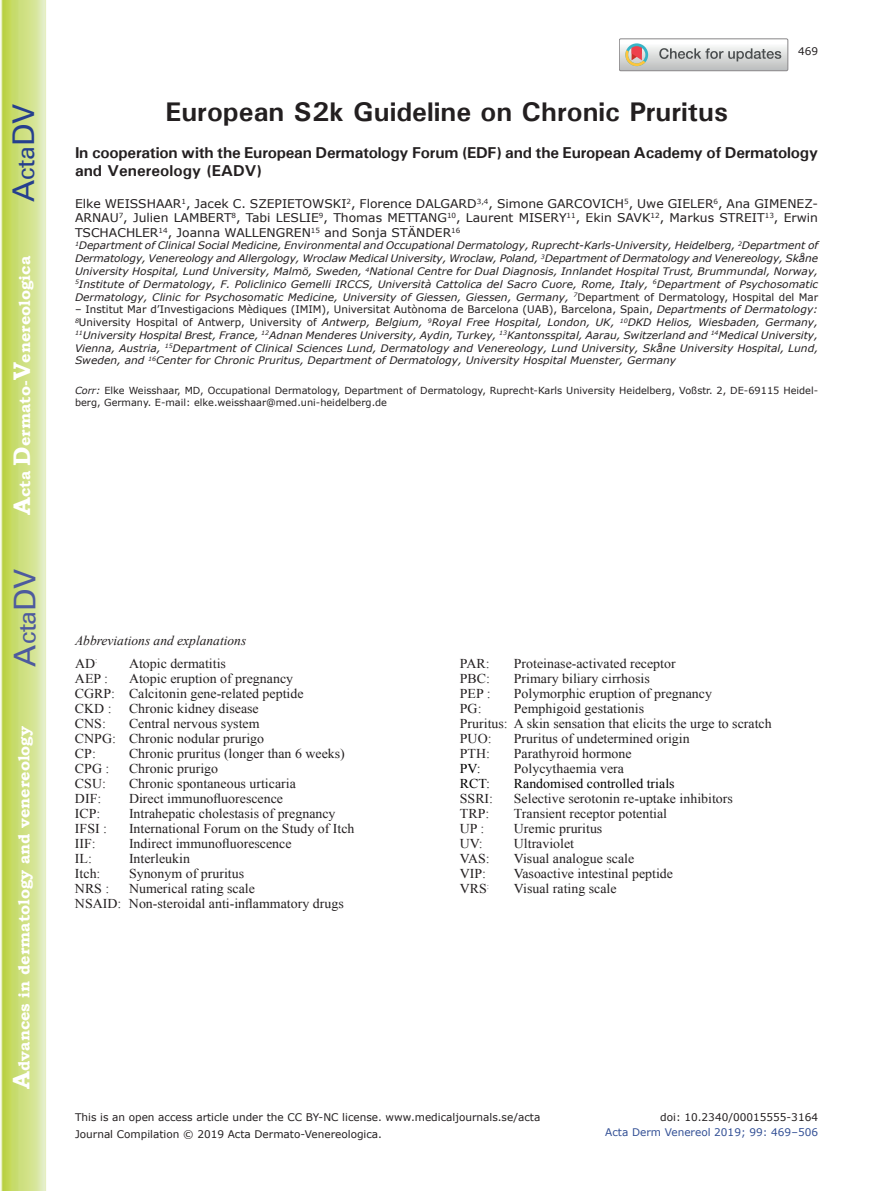
<style>
.page{position:relative;width:893px;height:1191px;background:#fff}
.page>*{position:absolute;margin:0;border:0;box-sizing:border-box;transform-origin:0 0}
.t1{font:30px "Univers";color:#4d5a9e}
.t2{font:30px "Univers";color:#253f8e}
.t3{font:700 27px "Univers";color:#231f20}
.t4{font:700 15.75px/18.9px "Univers";letter-spacing:-.015em;color:#231f20}
.t5{font:700 15.75px "Bookman Old Style";color:#fff}
.t6{font:13.5px/15px "Times New Roman";color:#231f20}
.t7{font:13.5px "Times New Roman";color:#000001}
.t8{font:italic 13.5px/22.5px "Times New Roman";color:#231f20}
.t9{font:12px/14.4px "Verdana";color:#231f20;text-align:justify}
.t10{font:10.5px/16.8px "Verdana";color:#231f20}
.t11{font:10.5px "Verdana";color:#324f95}
.t12{font:italic 10.35px/12.8px "Verdana";color:#231f20;text-align:justify}
.t13{font:9.75px/11.7px "Verdana";color:#231f20}
.s1{font-size:24px}
.s2{font-style:normal}
.s3{font-style:italic}
</style>
<div class="page">
<svg style="left:1px;top:0;width:45px;height:1191px;background:#cfe084"></svg>
<svg style="left:619px;top:39px;width:169px;height:32px"></svg>
<h1 class="t2" style="left:6px;top:202px;width:100px;rotate:-90deg">A<span class="s1">cta</span>DV</h1>
<h3 class="t5" style="left:15px;top:515px;width:260px;rotate:-90deg"><span class="s1">A</span>cta <span class="s1">D</span>ermato-<span class="s1">V</span>enereologica</h3>
<h1 class="t1" style="left:7px;top:666px;width:100px;rotate:-90deg">A<span class="s1">cta</span>DV</h1>
<h3 class="t5" style="left:15px;top:1088px;width:364px;rotate:-90deg"><span class="s1">A</span>dvances in dermatology and venereology</h3>
<p class="t10" style="left:798px;top:43px;width:22px">469</p>
<h2 class="t3" style="left:165px;top:94px;width:564px">European S2k Guideline on Chronic Pruritus</h2>
<h3 class="t4" style="left:75px;top:142px;width:744px">In cooperation with the European Dermatology Forum (EDF) and the European Academy of Dermatology and Venereology (EADV)</h3>
<p class="t9" style="left:75px;top:196px;width:745px">Elke WEISSHAAR<sup>1</sup>, Jacek C. SZEPIETOWSKI<sup>2</sup>, Florence DALGARD<sup>3,4</sup>, Simone GARCOVICH<sup>5</sup>, Uwe GIELER<sup>6</sup>, Ana GIMENEZ-ARNAU<sup>7</sup>, Julien LAMBERT<sup>8</sup>, Tabi LESLIE<sup>9</sup>, Thomas METTANG<sup>10</sup>, Laurent MISERY<sup>11</sup>, Ekin SAVK<sup>12</sup>, Markus STREIT<sup>13</sup>, Erwin TSCHACHLER<sup>14</sup>, Joanna WALLENGREN<sup>15</sup> and Sonja STÄNDER<sup>16</sup></p>
<p class="t12" style="left:75px;top:239px;width:745px"><sup>1</sup>Department of Clinical Social Medicine, Environmental and Occupational Dermatology, Ruprecht-Karls-University, Heidelberg, <sup>2</sup>Department of Dermatology, Venereology and Allergology, Wroclaw Medical University, Wroclaw, Poland, <sup>3</sup>Department of Dermatology and Venereology, Skåne University Hospital, Lund University, Malmö, Sweden, <sup>4</sup>National Centre for Dual Diagnosis, Innlandet Hospital Trust, Brummundal, Norway, <sup>5</sup>Institute of Dermatology, F. Policlinico Gemelli IRCCS, Università Cattolica del Sacro Cuore, Rome, Italy, <sup>6</sup>Department of Psychosomatic Dermatology, Clinic for Psychosomatic Medicine, University of Giessen, Giessen, Germany, <sup>7</sup><span class="s2">Department of Dermatology, Hospital del Mar</span></p>
<p class="t12" style="left:75px;top:303px;width:745px"><span class="s2">– Institut Mar d’Investigacions Mèdiques (IMIM), Universitat Autònoma de Barcelona (UAB), Barcelona, Spain,</span> Departments of Dermatology:<br><sup>8</sup><span class="s2">University Hospital of Antwerp, University of</span> Antwerp, Belgium, <sup>9</sup>Royal Free Hospital, London, UK, <sup>10</sup>DKD Helios, Wiesbaden, Germany, <sup>11</sup>University Hospital Brest, France, <sup>12</sup>Adnan Menderes University, Aydin, Turkey, <sup>13</sup>Kantonsspital, Aarau, Switzerland and <sup>14</sup>Medical University, Vienna, Austria, <sup>15</sup>Department of Clinical Sciences Lund, Dermatology and Venereology, Lund University, Skåne University Hospital, Lund, Sweden, and <sup>16</sup>Center for Chronic Pruritus, Department of Dermatology, University Hospital Muenster, Germany</p>
<p class="t13" style="left:75px;top:385px;width:745px"><span class="s3">Corr:</span> Elke Weisshaar, MD, Occupational Dermatology, Department of Dermatology, Ruprecht-Karls University Heidelberg, Voßstr. 2, DE-69115 Heidel&shy;berg, Germany. E-mail: elke.weisshaar@med.uni-heidelberg.de</p>
<h3 class="t8" style="left:75px;top:629px;width:173px">Abbreviations and explanations<br><span class="s2">AD</span><sup>:</sup></h3>
<h3 class="t6" style="left:129px;top:655px;width:98px">Atopic dermatitis</h3>
<h3 class="t6" style="left:75px;top:670px;width:230px;text-indent:54px">Atopic eruption of pregnancy<br>CGRP: Calcitonin gene-related peptide<br>CKD :</h3>
<h3 class="t6" style="left:75px;top:670px;width:35px">AEP :</h3>
<h3 class="t6" style="left:129px;top:700px;width:131px">Chronic kidney disease</h3>
<h3 class="t6" style="left:75px;top:715px;width:191px;text-indent:54px">Central nervous system<br>CNPG: Chronic nodular prurigo<br>CP:</h3>
<h3 class="t6" style="left:75px;top:715px;width:32px">CNS:</h3>
<h3 class="t6" style="left:129px;top:745px;width:217px">Chronic pruritus (longer than 6 weeks)</h3>
<h3 class="t6" style="left:75px;top:760px;width:36px">CPG :</h3>
<h3 class="t6" style="left:129px;top:760px;width:91px">Chronic prurigo</h3>
<h3 class="t6" style="left:75px;top:775px;width:32px">CSU:</h3>
<h3 class="t6" style="left:129px;top:775px;width:168px">Chronic spontaneous urticaria</h3>
<h3 class="t6" style="left:75px;top:790px;width:28px">DIF:</h3>
<h3 class="t6" style="left:129px;top:790px;width:156px">Direct immunofluorescence</h3>
<h3 class="t6" style="left:75px;top:805px;width:27px">ICP:</h3>
<h3 class="t6" style="left:129px;top:805px;width:208px">Intrahepatic cholestasis of pregnancy</h3>
<h3 class="t6" style="left:75px;top:820px;width:34px">IFSI :</h3>
<h3 class="t6" style="left:129px;top:820px;width:227px">International Forum on the Study of Itch</h3>
<h3 class="t6" style="left:75px;top:835px;width:22px">IIF:</h3>
<h3 class="t6" style="left:129px;top:835px;width:164px">Indirect immunofluorescence</h3>
<h3 class="t6" style="left:75px;top:850px;width:18px">IL:</h3>
<h3 class="t6" style="left:129px;top:850px;width:63px">Interleukin</h3>
<h3 class="t6" style="left:75px;top:865px;width:27px">Itch:</h3>
<h3 class="t6" style="left:129px;top:865px;width:117px">Synonym of pruritus</h3>
<h3 class="t6" style="left:75px;top:880px;width:36px">NRS :</h3>
<h3 class="t6" style="left:75px;top:880px;width:270px;text-indent:54px">Numerical rating scale<br>NSAID: Non-steroidal anti-inflammatory drugs</h3>
<h3 class="t6" style="left:460px;top:656px;width:31px">PAR:</h3>
<h3 class="t6" style="left:514px;top:656px;width:163px">Proteinase-activated receptor</h3>
<h3 class="t6" style="left:460px;top:671px;width:32px">PBC:</h3>
<h3 class="t6" style="left:514px;top:671px;width:137px">Primary biliary cirrhosis</h3>
<h3 class="t6" style="left:460px;top:686px;width:32px">PEP :</h3>
<h3 class="t6" style="left:514px;top:686px;width:200px">Polymorphic eruption of pregnancy</h3>
<h3 class="t6" style="left:460px;top:701px;width:23px">PG:</h3>
<h3 class="t6" style="left:460px;top:701px;width:313px;text-indent:54px">Pemphigoid gestationis<br>Pruritus: A skin sensation that elicits the urge to scratch<br>PUO:</h3>
<h3 class="t6" style="left:514px;top:731px;width:177px">Pruritus of undetermined origin</h3>
<h3 class="t6" style="left:460px;top:746px;width:32px">PTH:</h3>
<h3 class="t6" style="left:514px;top:746px;width:119px">Parathyroid hormone</h3>
<h3 class="t7" style="left:460px;top:759px;width:22px">PV:</h3>
<h3 class="t6" style="left:514px;top:761px;width:112px">Polycythaemia vera</h3>
<h3 class="t7" style="left:460px;top:774px;width:32px">RCT:</h3>
<h3 class="t7" style="left:514px;top:774px;width:162px">Randomised controlled trials</h3>
<h3 class="t6" style="left:460px;top:791px;width:35px">SSRI:</h3>
<h3 class="t6" style="left:514px;top:791px;width:220px">Selective serotonin re-uptake inhibitors</h3>
<h3 class="t6" style="left:460px;top:806px;width:31px">TRP:</h3>
<h3 class="t6" style="left:514px;top:806px;width:155px">Transient receptor potential</h3>
<h3 class="t6" style="left:460px;top:821px;width:26px">UP :</h3>
<h3 class="t6" style="left:514px;top:821px;width:90px">Uremic pruritus</h3>
<h3 class="t6" style="left:460px;top:836px;width:24px">UV:</h3>
<h3 class="t6" style="left:514px;top:836px;width:62px">Ultraviolet</h3>
<h3 class="t6" style="left:460px;top:851px;width:31px">VAS:</h3>
<h3 class="t6" style="left:514px;top:851px;width:122px">Visual analogue scale</h3>
<h3 class="t6" style="left:460px;top:866px;width:28px">VIP:</h3>
<h3 class="t6" style="left:514px;top:866px;width:161px">Vasoactive intestinal peptide</h3>
<h3 class="t6" style="left:460px;top:881px;width:31px">VRS<sup>:</sup></h3>
<h3 class="t6" style="left:514px;top:881px;width:104px">Visual rating scale</h3>
<p class="t10" style="left:75px;top:1108px;width:467px">This is an open access article under the CC BY-NC license. www.medicaljournals.se/acta<br>Journal Compilation © 2019 Acta Dermato-Venereologica.</p>
<p class="t10" style="left:660px;top:1108px;width:159px">doi: 10.2340/00015555-3164</p>
<p class="t11" style="left:605px;top:1125px;width:214px">Acta Derm Venereol 2019; 99: 469–506</p>
</div>
